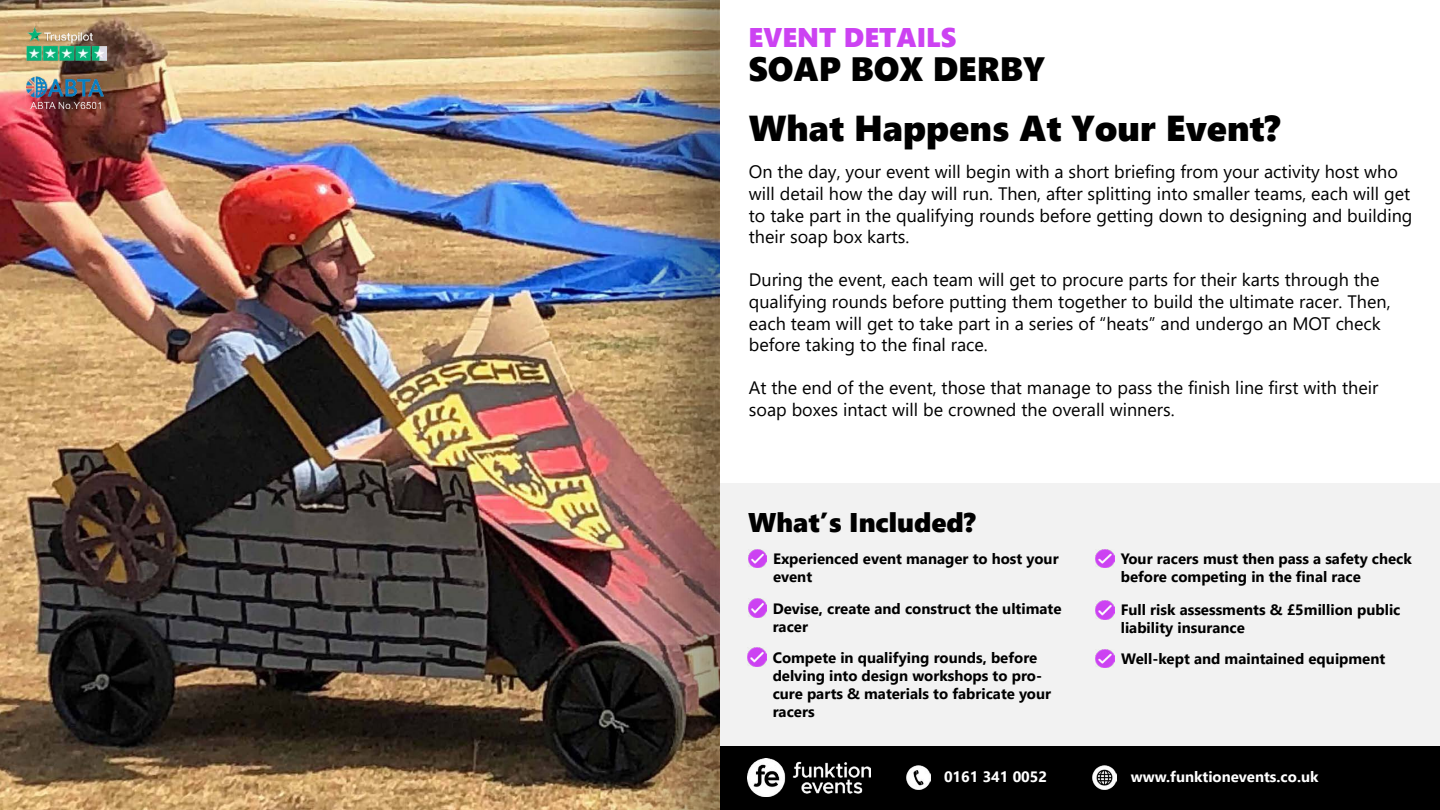
<style>
.page{position:relative;width:1440px;height:810px;background:#fff}
.page>*{position:absolute;margin:0;border:0;box-sizing:border-box;transform-origin:0 0}
.t1{font:36px "Segoe UI Black";color:#000}
.t2{font:33.75px "Segoe UI Black";color:#000}
.t3{font:27px "Segoe UI Black";color:#000}
.t4{font:27px "Segoe UI Black";color:#cc42f2}
.t5{font:18px/21.6px "Segoe UI";color:#000}
.t6{font:700 15px/18px "Segoe UI";color:#000}
.t7{font:700 15px "Segoe UI";color:#fff}
</style>
<div class="page">
<img style="left:0;top:0;width:564px;height:810px">
<img style="left:27px;top:27px;width:79px;height:81px">
<img style="left:564px;top:0;width:156px;height:810px">
<div style="left:720px;top:746px;width:720px;height:64px;background:#000"></div>
<img style="left:747px;top:759px;width:123px;height:38px">
<img style="left:906px;top:766px;width:24px;height:24px">
<img style="left:1092px;top:766px;width:25px;height:24px">
<div style="left:720px;top:483px;width:720px;height:263px;background:#f2f2f2"></div>
<img style="left:748px;top:549px;width:19px;height:19px">
<img style="left:748px;top:599px;width:19px;height:19px">
<img style="left:748px;top:648px;width:19px;height:19px">
<img style="left:1096px;top:549px;width:19px;height:19px">
<img style="left:1096px;top:600px;width:19px;height:19px">
<img style="left:1096px;top:649px;width:19px;height:19px">
<h3 class="t4" style="left:748px;top:18px;width:209px">EVENT DETAILS</h3>
<h2 class="t2" style="left:748px;top:45px;width:298px">SOAP BOX DERBY</h2>
<h1 class="t1" style="left:749px;top:102px;width:533px">What Happens At Your Event?</h1>
<p class="t5" style="left:749px;top:160px;width:665px">On the day, your event will begin with a short briefing from your activity host who will detail how the day will run. Then, after splitting into smaller teams, each will get to take part in the qualifying rounds before getting down to designing and building their soap box karts.</p>
<p class="t5" style="left:749px;top:268px;width:643px">During the event, each team will get to procure parts for their karts through the qualifying rounds before putting them together to build the ultimate racer. Then, each team will get to take part in a series of “heats” and undergo an MOT check before taking to the final race.</p>
<p class="t5" style="left:749px;top:376px;width:631px">At the end of the event, those that manage to pass the finish line first with their soap boxes intact will be crowned the overall winners.</p>
<h3 class="t3" style="left:748px;top:503px;width:229px">What’s Included?</h3>
<p class="t6" style="left:773px;top:548px;width:287px">Experienced event manager to host your event</p>
<p class="t6" style="left:773px;top:598px;width:290px">Devise, create and construct the ultimate racer</p>
<p class="t6" style="left:773px;top:647px;width:280px">Compete in qualifying rounds, before delving into design workshops to pro&shy;cure parts &amp; materials to fabricate your racers</p>
<p class="t6" style="left:1121px;top:548px;width:293px">Your racers must then pass a safety check before competing in the final race</p>
<p class="t6" style="left:1121px;top:599px;width:281px">Full risk assessments &amp; £5million public liability insurance</p>
<p class="t6" style="left:1121px;top:648px;width:266px">Well-kept and maintained equipment</p>
<p class="t7" style="left:944px;top:762px;width:105px">0161 341 0052</p>
<p class="t7" style="left:1131px;top:762px;width:189px">www.funktionevents.co.uk</p>
</div>
